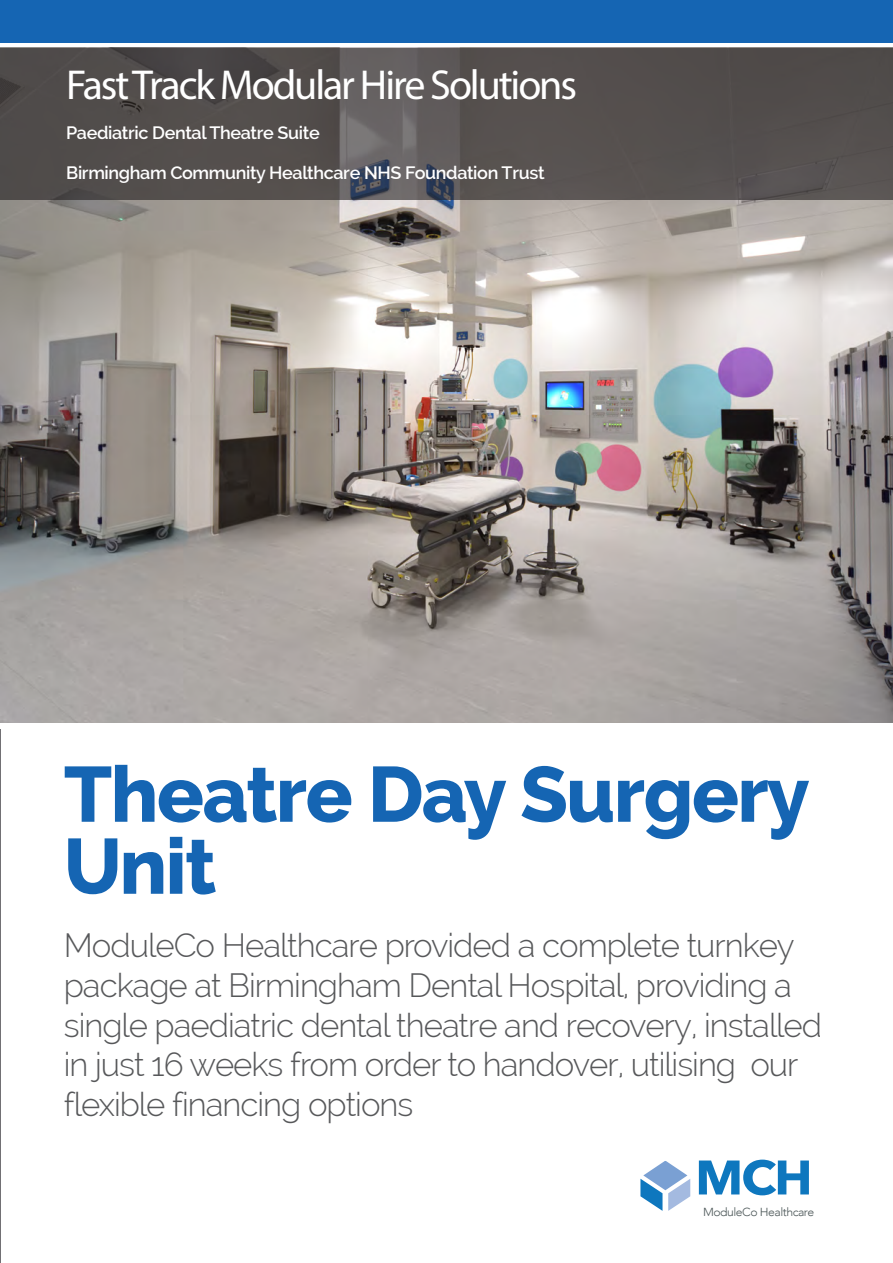
<style>
.page{position:relative;width:893px;height:1263px;background:#fff}
.page>*{position:absolute;margin:0;border:0;box-sizing:border-box;transform-origin:0 0}
.Cover_Title{font:800 78px/72px "Raleway";letter-spacing:-.02em;color:#1565b3}
.t1{font:700 48px "Avenir Next";color:#0e77be;scale:1.05 1}
.Picture_Title{font:42px "Myriad Pro";letter-spacing:-.05em;color:#fff}
.Cover_Intro{font:300 33px/39.6px "Raleway";letter-spacing:-.03em;color:#57585a}
.Picture_Strap{font:600 18px "Raleway";letter-spacing:-.02em;color:#fff}
.t2{font:300 11.7px "Avenir";letter-spacing:-.04em;color:#4c5758;scale:1.05 1}
</style>
<div class="page">
<div style="left:0;top:0;width:893px;height:43px;background:#1565b3"></div>
<img style="left:1px;top:200px;width:892px;height:523px">
<svg style="left:0;top:48px;width:893px;height:152px;background:#54504f"></svg>
<hr style="left:0;top:729px;width:1px;height:534px;background:#717074">
<svg style="left:640px;top:1161px;width:50px;height:50px"></svg>
<p class="Picture_Title" style="left:66px;top:59px;width:512px">Fast Track Modular Hire Solutions</p>
<p class="Picture_Strap" style="left:66px;top:122px;width:255px">Paediatric Dental Theatre Suite</p>
<p class="Picture_Strap" style="left:66px;top:162px;width:480px">Birmingham Community Healthcare NHS Foundation Trust</p>
<p class="Cover_Title" style="left:64px;top:759px;width:747px">Theatre Day Surgery<br>Unit</p>
<p class="Cover_Intro" style="left:64px;top:926px;width:760px">ModuleCo Healthcare provided a complete turnkey package at Birmingham Dental Hospital, providing a single paediatric dental theatre and recovery, installed in just 16 weeks from order to handover, utilising our flexible financing options</p>
<h2 class="t1" style="left:695px;top:1148px;width:113px">MCH</h2>
<p class="t2" style="left:703px;top:1205px;width:107px">ModuleCo Healthcare</p>
</div>
